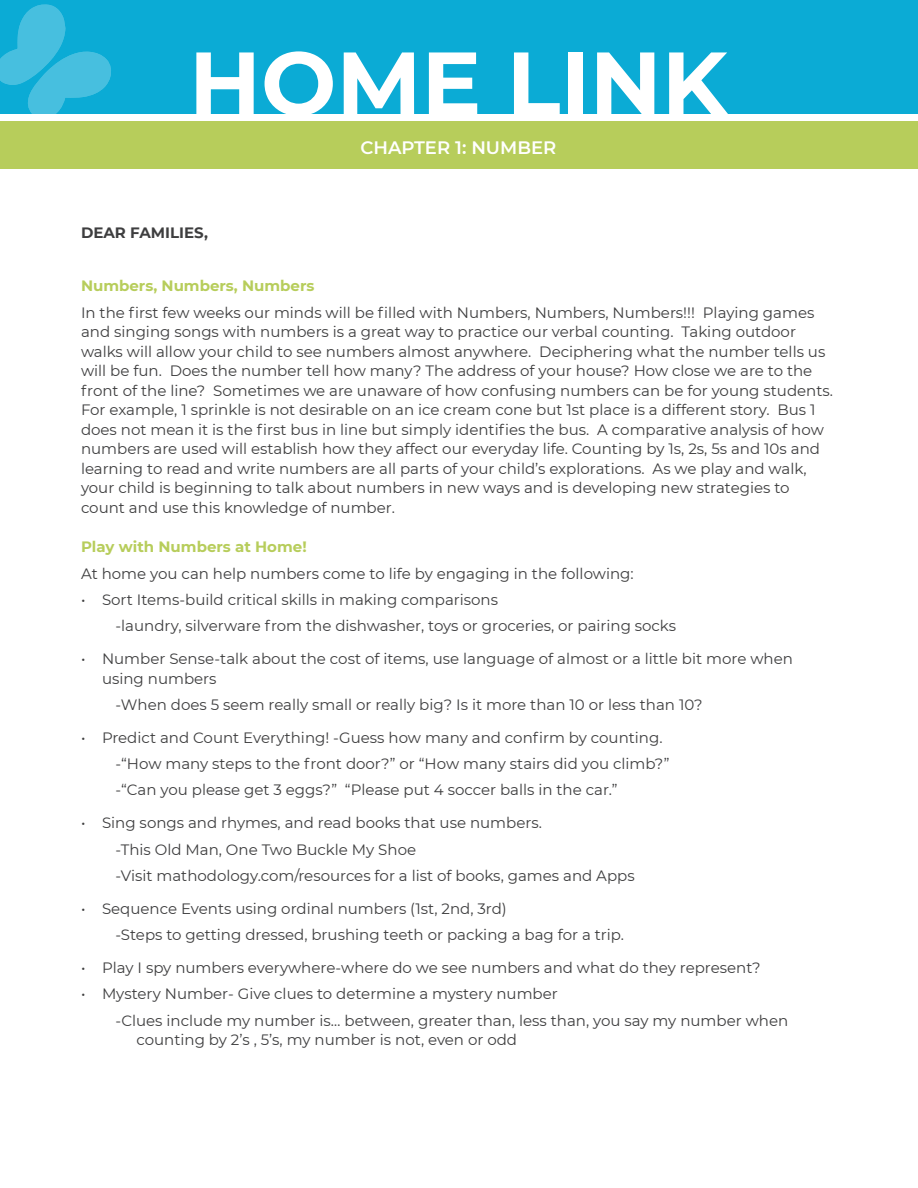
<style>
.page{position:relative;width:918px;height:1188px;background:#fff}
.page>*{position:absolute;margin:0;border:0;box-sizing:border-box;transform-origin:0 0}
.Body_Copy{font:700 89.25px "Montserrat";color:#fff}
.Body_Copy-2{font:600 18px "Montserrat";color:#fff}
.Numbers{font:15px/19.5px "Montserrat";color:#3e3e3f}
.Body_Copy-3{font:15px/19.5px "Montserrat";color:#3e3e3f}
.Subhead_2{font:700 15px "Montserrat";color:#b7cd5b}
.Body_Copy-4{font:700 15px "Montserrat";color:#3e3e3f}
</style>
<div class="page">
<div style="left:0;top:0;width:918px;height:114px;background:#0babd5"></div>
<svg style="left:0;top:4px;width:111px;height:110px"></svg>
<div style="left:0;top:122px;width:918px;height:48px;background:#b7cd5b"></div>
<p class="Body_Copy" style="left:189px;top:19px;width:540px">HOME LINK</p>
<p class="Body_Copy-2" style="left:360px;top:135px;width:197px">CHAPTER 1: NUMBER</p>
<p class="Body_Copy-4" style="left:81px;top:222px;width:128px">DEAR FAMILIES,</p>
<p class="Subhead_2" style="left:81px;top:275px;width:235px">Numbers, Numbers, Numbers</p>
<p class="Body_Copy-3" style="left:81px;top:302px;width:754px">In the first few weeks our minds will be filled with Numbers, Numbers, Numbers!!! Playing games and singing songs with numbers is a great way to practice our verbal counting. Taking outdoor walks will allow your child to see numbers almost anywhere. Deciphering what the number tells us will be fun. Does the number tell how many? The address of your house? How close we are to the front of the line? Sometimes we are unaware of how confusing numbers can be for young students.<br>For example, 1 sprinkle is not desirable on an ice cream cone but 1st place is a different story. Bus 1 does not mean it is the first bus in line but simply identifies the bus. A comparative analysis of how numbers are used will establish how they affect our everyday life. Counting by 1s, 2s, 5s and 10s and learning to read and write numbers are all parts of your child’s explorations. As we play and walk, your child is beginning to talk about numbers in new ways and is developing new strategies to count and use this knowledge of number.</p>
<p class="Subhead_2" style="left:81px;top:536px;width:227px">Play with Numbers at Home!</p>
<p class="Body_Copy-3" style="left:81px;top:563px;width:554px">At home you can help numbers come to life by engaging in the following:</p>
<p class="Numbers" style="left:81px;top:589px;width:419px">• Sort Items-build critical skills in making comparisons</p>
<p class="Numbers" style="left:116px;top:615px;width:562px">-laundry, silverware from the dishwasher, toys or groceries, or pairing socks</p>
<p class="Numbers" style="left:102px;top:648px;width:692px;text-indent:-21px">• Number Sense-talk about the cost of items, use language of almost or a little bit more when using numbers</p>
<p class="Numbers" style="left:116px;top:694px;width:589px">-When does 5 seem really small or really big? Is it more than 10 or less than 10?</p>
<p class="Numbers" style="left:81px;top:727px;width:583px">• Predict and Count Everything! -Guess how many and confirm by counting.</p>
<p class="Numbers" style="left:116px;top:753px;width:555px">-“How many steps to the front door?” or “How many stairs did you climb?”</p>
<p class="Numbers" style="left:116px;top:780px;width:504px">-“Can you please get 3 eggs?” “Please put 4 soccer balls in the car.”</p>
<p class="Numbers" style="left:81px;top:813px;width:462px">• Sing songs and rhymes, and read books that use numbers.</p>
<p class="Numbers" style="left:116px;top:839px;width:302px">-This Old Man, One Two Buckle My Shoe</p>
<p class="Numbers" style="left:116px;top:865px;width:521px">-Visit mathodology.com/resources for a list of books, games and Apps</p>
<p class="Numbers" style="left:81px;top:898px;width:427px">• Sequence Events using ordinal numbers (1st, 2nd, 3rd)</p>
<p class="Numbers" style="left:116px;top:924px;width:510px">-Steps to getting dressed, brushing teeth or packing a bag for a trip.</p>
<p class="Numbers" style="left:81px;top:957px;width:681px">• Play I spy numbers everywhere-where do we see numbers and what do they represent?</p>
<p class="Numbers" style="left:81px;top:984px;width:478px">• Mystery Number- Give clues to determine a mystery number</p>
<p class="Numbers" style="left:136px;top:1010px;width:653px;text-indent:-21px">-Clues include my number is… between, greater than, less than, you say my number when counting by 2’s , 5’s, my number is not, even or odd</p>
</div>
